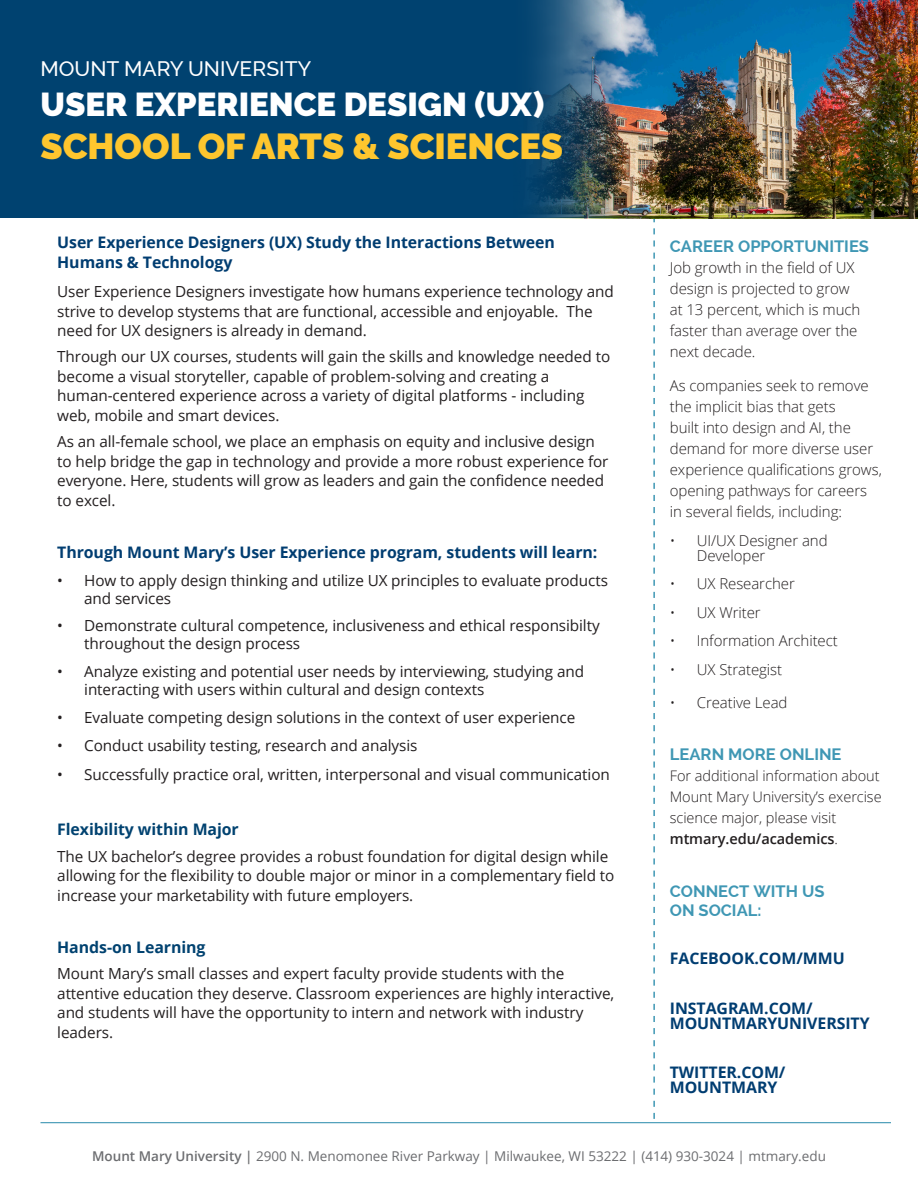
<style>
.page{position:relative;width:918px;height:1188px;background:#fff}
.page>*{position:absolute;margin:0;border:0;box-sizing:border-box;transform-origin:0 0}
.t1{font:900 36px "Raleway";color:#fec62e}
.t2{font:900 33px "Raleway";color:#fff}
.t3{font:500 21px "Raleway";color:#fff}
.t4{font:700 16.5px/19.5px "Raleway";color:#3f97b4}
.t5{font:700 15.9px/15px "Open Sans";letter-spacing:-.005em;color:#003d71}
.t6{font:700 15.9px "Open Sans";letter-spacing:-.005em;color:#004270}
.t7{font:15.3px/19.5px "Open Sans";letter-spacing:-.005em;color:#231f20}
.t8{font:300 15px/21px "Open Sans";letter-spacing:-.005em;color:#231f20}
.t9{font:300 14.55px/21px "Open Sans";letter-spacing:-.005em;color:#231f20}
.t10{font:13.5px "Open Sans";color:#6c6d70}
.s1{font-weight:600}
</style>
<div class="page">
<svg style="left:653px;top:218px;width:2px;height:901px"></svg>
<hr style="left:40px;top:1122px;width:851px;height:1px;background:#3f97b4">
<div style="left:0;top:0;width:918px;height:217px;background:#004270"></div>
<img style="left:506px;top:0;width:412px;height:218px">
<p class="t3" style="left:40px;top:56px;width:272px">MOUNT MARY UNIVERSITY</p>
<p class="t2" style="left:40px;top:85px;width:505px">USER EXPERIENCE DESIGN (UX)</p>
<p class="t1" style="left:40px;top:125px;width:524px">SCHOOL OF ARTS &amp; SCIENCES</p>
<p class="t5" style="left:57px;top:232px;width:499px;line-height:19.5px">User Experience Designers (UX) Study the Interactions Between<br>Humans &amp; Technology</p>
<p class="t7" style="left:57px;top:281px;width:558px">User Experience Designers investigate how humans experience technology and strive to develop stystems that are functional, accessible and enjoyable. The need for UX designers is already in demand.</p>
<p class="t7" style="left:57px;top:347px;width:555px">Through our UX courses, students will gain the skills and knowledge needed to become a visual storyteller, capable of problem-solving and creating a human-centered experience across a variety of digital platforms - including web, mobile and smart devices.</p>
<p class="t7" style="left:57px;top:431px;width:553px">As an all-female school, we place an emphasis on equity and inclusive design to help bridge the gap in technology and provide a more robust experience for everyone. Here, students will grow as leaders and gain the confidence needed to excel.</p>
<p class="t5" style="left:57px;top:544px;width:542px">Through Mount Mary’s User Experience program, students will learn:</p>
<p class="t7" style="left:84px;top:571px;width:525px;line-height:18px;text-indent:-27px">• How to apply design thinking and utilize UX principles to evaluate products and services</p>
<p class="t7" style="left:84px;top:617px;width:517px;line-height:18px;text-indent:-27px">• Demonstrate cultural competence, inclusiveness and ethical responsibilty throughout the design process</p>
<p class="t7" style="left:84px;top:662px;width:501px;line-height:18px;text-indent:-27px">• Analyze existing and potential user needs by interviewing, studying and interacting with users within cultural and design contexts</p>
<p class="t7" style="left:57px;top:707px;width:520px">• Evaluate competing design solutions in the context of user experience</p>
<p class="t7" style="left:57px;top:735px;width:362px">• Conduct usability testing, research and analysis</p>
<p class="t7" style="left:57px;top:764px;width:554px">• Successfully practice oral, written, interpersonal and visual communication</p>
<p class="t6" style="left:57px;top:818px;width:183px">Flexibility within Major</p>
<p class="t7" style="left:57px;top:846px;width:559px">The UX bachelor’s degree provides a robust foundation for digital design while allowing for the flexibility to double major or minor in a complementary field to increase your marketability with future employers.</p>
<p class="t6" style="left:57px;top:936px;width:150px">Hands-on Learning</p>
<p class="t7" style="left:57px;top:964px;width:559px">Mount Mary’s small classes and expert faculty provide students with the attentive education they deserve. Classroom experiences are highly interactive, and students will have the opportunity to intern and network with industry leaders.</p>
<p class="t4" style="left:670px;top:236px;width:201px">CAREER OPPORTUNITIES</p>
<p class="t8" style="left:670px;top:256px;width:192px">Job growth in the field of UX design is projected to grow at 13 percent, which is much faster than average over the next decade.</p>
<p class="t8" style="left:670px;top:375px;width:214px">As companies seek to remove the implicit bias that gets<br>built into design and AI, the demand for more diverse user experience qualifications grows, opening pathways for careers in several fields, including:</p>
<p class="t8" style="left:697px;top:532px;width:132px;line-height:15px;text-indent:-27px">• UI/UX Designer and<br>Developer</p>
<p class="t8" style="left:670px;top:573px;width:127px">• UX Researcher</p>
<p class="t8" style="left:670px;top:601px;width:92px">• UX Writer</p>
<p class="t8" style="left:670px;top:630px;width:170px">• Information Architect</p>
<p class="t8" style="left:670px;top:658px;width:114px">• UX Strategist</p>
<p class="t8" style="left:670px;top:691px;width:119px">• Creative Lead</p>
<p class="t4" style="left:670px;top:745px;width:173px">LEARN MORE ONLINE</p>
<p class="t9" style="left:670px;top:765px;width:213px">For additional information about<br>Mount Mary University’s exercise science major, please visit <span class="s1">mtmary.edu/academics</span>.</p>
<p class="t4" style="left:670px;top:881px;width:156px">CONNECT WITH US<br>ON SOCIAL:</p>
<p class="t5" style="left:670px;top:951px;width:176px">FACEBOOK.COM/MMU</p>
<p class="t5" style="left:670px;top:1000px;width:201px">INSTAGRAM.COM/<br>MOUNTMARYUNIVERSITY</p>
<p class="t5" style="left:670px;top:1064px;width:117px">TWITTER.COM/<br>MOUNTMARY</p>
<p class="t10" style="left:92px;top:1146px;width:735px"><span class="s1">Mount Mary University |</span> 2900 N. Menomonee River Parkway | Milwaukee, WI 53222 | (414) 930-3024 | mtmary.edu</p>
</div>
